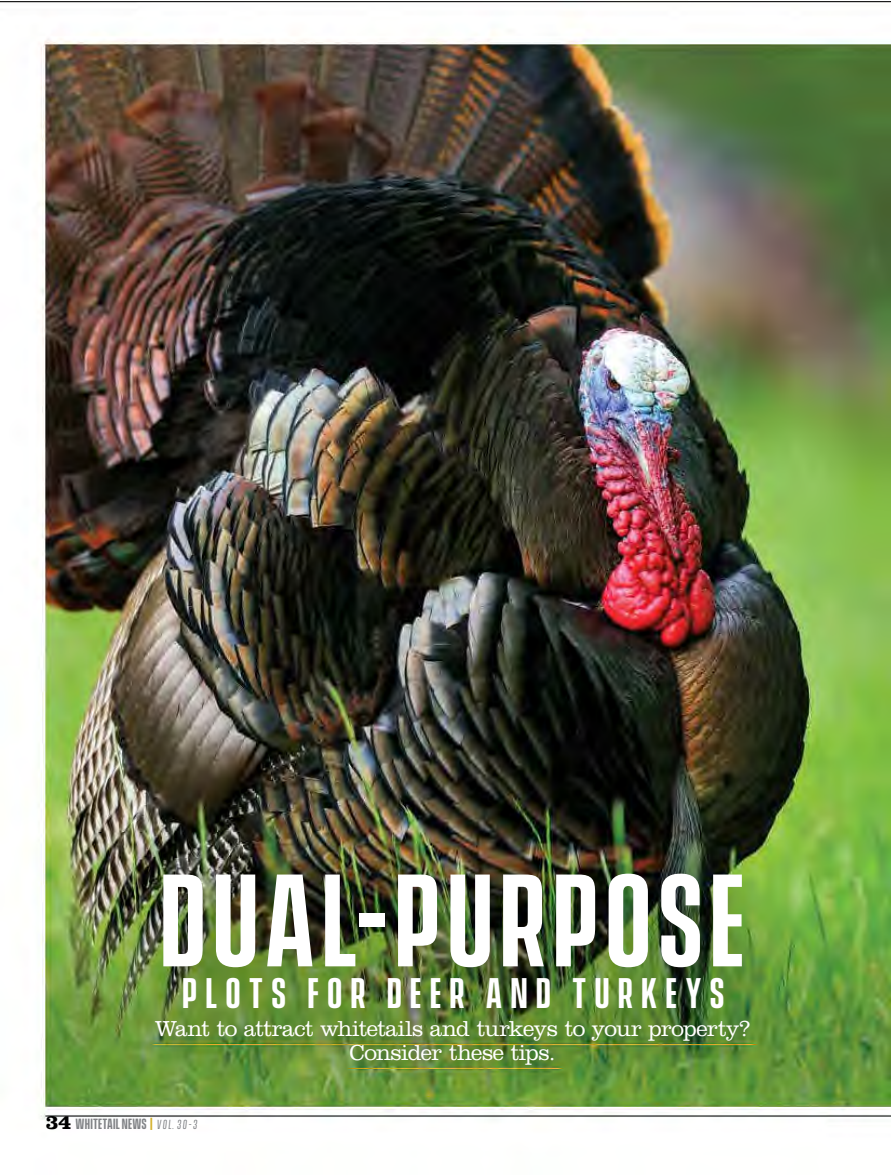
<style>
.page{position:relative;width:891px;height:1175px;background:#fff}
.page>*{position:absolute;margin:0;border:0;box-sizing:border-box;transform-origin:0 0}
.t1{font:600 119.7px "Vanguard CF";letter-spacing:.045em;color:#fff}
.t2{font:600 39px "Vanguard CF";letter-spacing:.205em;color:#fff}
.t3{font:300 22.5px/24px "Clarendon LT Std";letter-spacing:-.03em;color:#fff;text-align:center}
.t4{font:600 13.5px "Vanguard CF";letter-spacing:.015em;color:#808285}
.s1{font-family:"Clarendon LT Std";font-weight:700;font-size:21px;color:#000}
.s2{color:#d4b02a}
.s3{font-weight:400;font-size:12px}
</style>
<div class="page">
<img style="left:0;top:1px;width:891px;height:1122px">
<h1 class="t1" style="left:160px;top:852px;width:588px">DUAL-PURPOSE</h1>
<h2 class="t2" style="left:182px;top:970px;width:544px">PLOTS FOR DEER AND TURKEYS</h2>
<p class="t3" style="left:155px;top:1016px;width:597px">Want to attract whitetails and turkeys to your property?<br>Consider these tips.</p>
<p class="t4" style="left:46px;top:1116px;width:154px"><span class="s1">34</span> WHITETAIL NEWS <span class="s2">|</span> <span class="s3">Vol. 30-3</span></p>
</div>
